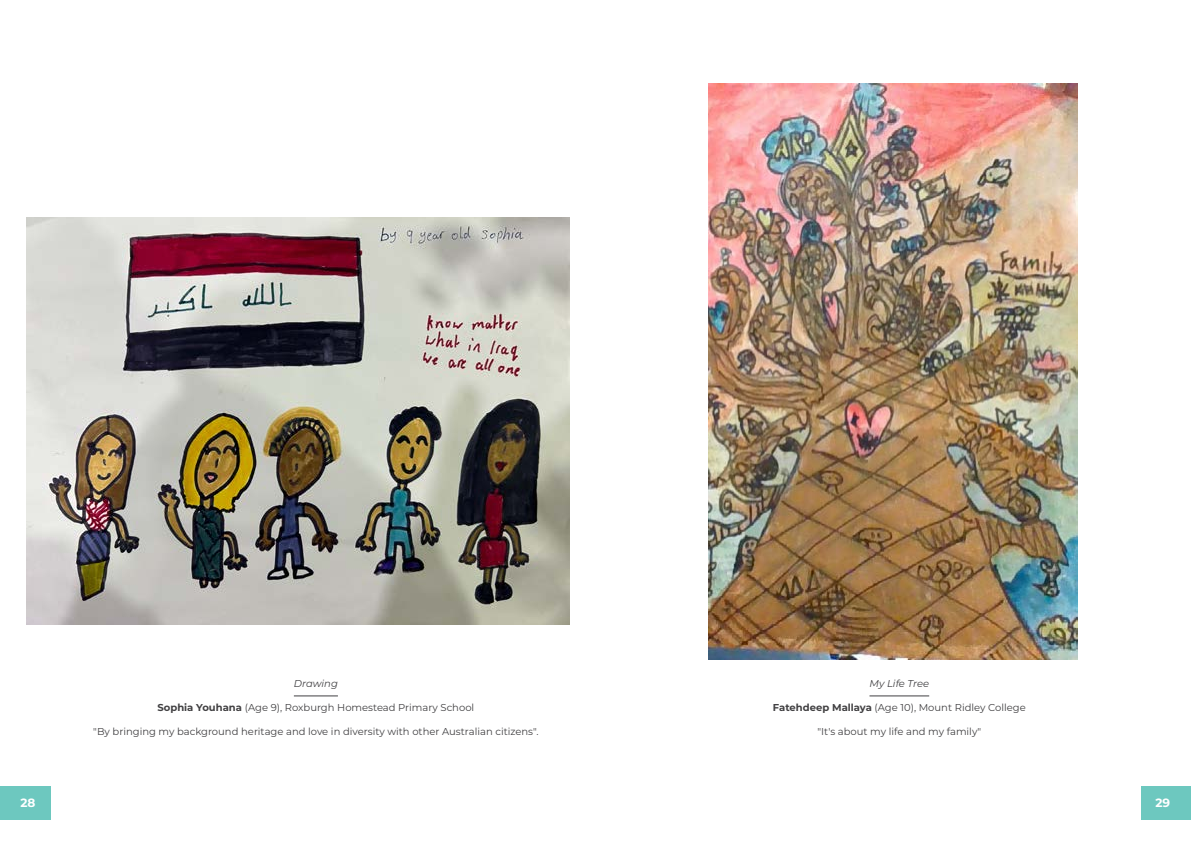
<style>
.page{position:relative;width:1191px;height:842px;background:#fff}
.page>*{position:absolute;margin:0;border:0;box-sizing:border-box;transform-origin:0 0}
.t1{font:700 12px "Montserrat";color:#fff}
.t2{font:10px "Montserrat";color:#414042}
.t3{font:italic 10px "Montserrat";color:#414042}
.s1{font-weight:700}
</style>
<div class="page">
<div style="left:1141px;top:786px;width:50px;height:33px;background:#6dc8bf"></div>
<div style="left:0;top:786px;width:50px;height:33px;background:#6dc8bf"></div>
<hr style="left:294px;top:696px;width:44px;height:1px;background:#414042">
<img style="left:26px;top:217px;width:543px;height:408px">
<img style="left:708px;top:84px;width:369px;height:575px">
<hr style="left:869px;top:696px;width:60px;height:1px;background:#414042">
<p class="t3" style="left:294px;top:677px;width:46px">Drawing</p>
<p class="t2" style="left:157px;top:701px;width:318px"><span class="s1">Sophia Youhana</span> (Age 9), Roxburgh Homestead Primary School</p>
<p class="t2" style="left:93px;top:725px;width:447px">"By bringing my background heritage and love in diversity with other Australian citizens".</p>
<p class="t3" style="left:869px;top:677px;width:61px">My Life Tree</p>
<p class="t2" style="left:773px;top:701px;width:254px"><span class="s1">Fatehdeep Mallaya</span> (Age 10), Mount Ridley College</p>
<p class="t2" style="left:817px;top:725px;width:165px">"It's about my life and my family"</p>
<p class="t1" style="left:21px;top:794px;width:16px">28</p>
<p class="t1" style="left:1155px;top:794px;width:16px">29</p>
</div>
